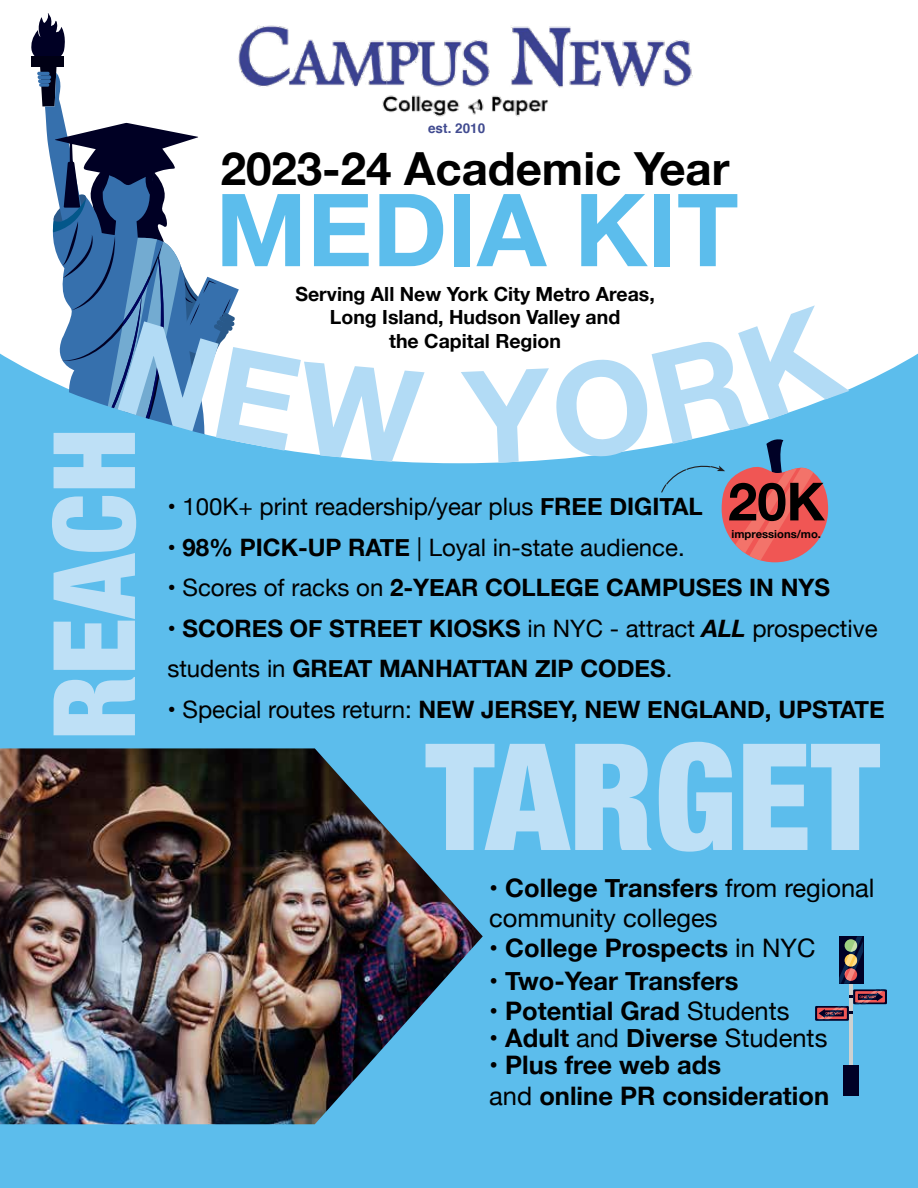
<style>
.page{position:relative;width:918px;height:1188px;background:#fff}
.page>*{position:absolute;margin:0;border:0;box-sizing:border-box;transform-origin:0 0}
.t1{font:900 condensed 148.65px "Helvetica Neue";color:#bee0f6}
.t2{font:900 condensed 114px "Helvetica Neue";color:#bee0f6}
.t3{font:700 100.95px "Helvetica Neue";color:#5cbdec}
.t4{font:700 52.65px "Helvetica Neue";color:#000}
.t5{font:700 45.6px "Helvetica Neue";color:#000}
.t6{font:700 25.5px/30.6px "Helvetica Neue";color:#000}
.t7{font:25.5px/30px "Helvetica Neue";color:#000}
.t8{font:700 24px/40.5px "Helvetica Neue";color:#000}
.t9{font:24px "Helvetica Neue";color:#000}
.t10{font:700 19.5px/23.4px "Helvetica Neue";color:#000;text-align:center}
.t11{font:700 13.5px "Helvetica";color:#414b90}
.t12{font:700 11.1px "Helvetica Neue";color:#000}
.s1{font-weight:700}
.s2{font-weight:400}
.s3{font-style:italic}
</style>
<div class="page">
<div style="left:0;top:132px;width:918px;height:1056px;background:#5cbdec"></div>
<svg style="left:0;top:132px;width:918px;height:331px;background:#f1f9fd"></svg>
<img style="left:425px;top:26px;width:268px;height:91px">
<img style="left:0;top:748px;width:483px;height:376px">
<hr style="left:849px;top:937px;width:4px;height:150px;background:#cfd1d0">
<div style="left:843px;top:1065px;width:16px;height:31px;background:#000126"></div>
<div style="left:853px;top:989px;width:34px;height:15px;background:#000126"></div>
<svg style="left:815px;top:1006px;width:34px;height:15px"></svg>
<svg style="left:816px;top:936px;width:69px;height:85px"></svg>
<svg style="left:31px;top:13px;width:394px;height:450px"></svg>
<svg style="left:461px;top:304px;width:388px;height:258px"></svg>
<p class="t11" style="left:428px;top:118px;width:59px">est. 2010</p>
<h3 class="t5" style="left:221px;top:133px;width:510px">2023-24 Academic Year</h3>
<h3 class="t3" style="left:215px;top:151px;width:525px">MEDIA KIT</h3>
<p class="t10" style="left:295px;top:283px;width:361px">Serving All New York City Metro Areas,<br>Long Island, Hudson Valley and<br>the Capital Region</p>
<h2 class="t2" style="left:1px;top:740px;width:314px;rotate:-90deg">REACH</h2>
<h3 class="t4" style="left:728px;top:460px;width:98px">20K</h3>
<p class="t12" style="left:732px;top:525px;width:91px">impressions/mo.</p>
<p class="t9" style="left:167px;top:489px;width:537px">• 100K+ print readership/year plus <span class="s1">FREE DIGITAL</span></p>
<p class="t9" style="left:167px;top:530px;width:519px"><span class="s1">• 98% PICK-UP RATE</span> | Loyal in-state audience.</p>
<p class="t8" style="left:167px;top:568px;width:664px"><span class="s2">• Scores of racks on</span> 2-YEAR COLLEGE CAMPUSES IN NYS</p>
<p class="t8" style="left:167px;top:609px;width:712px"><span class="s2">•</span> SCORES OF STREET KIOSKS <span class="s2">in NYC - attract</span> <span class="s3">ALL</span> <span class="s2">prospective students in</span> GREAT MANHATTAN ZIP CODES<span class="s2">.</span></p>
<p class="t8" style="left:167px;top:690px;width:719px"><span class="s2">• Special routes return:</span> NEW JERSEY, NEW ENGLAND, UPSTATE</p>
<h1 class="t1" style="left:426px;top:675px;width:456px">TARGET</h1>
<p class="t7" style="left:489px;top:874px;width:387px"><span class="s1">• College Transfers</span> from regional community colleges</p>
<p class="t6" style="left:489px;top:933px;width:328px">• College Prospects <span class="s2">in NYC</span></p>
<p class="t6" style="left:489px;top:966px;width:251px"><span class="s2">•</span> Two-Year Transfers</p>
<p class="t6" style="left:489px;top:997px;width:302px"><span class="s2">•</span> Potential Grad <span class="s2">Students</span></p>
<p class="t7" style="left:489px;top:1025px;width:340px">• <span class="s1">Adult</span> and <span class="s1">Diverse</span> Students</p>
<p class="t6" style="left:489px;top:1051px;width:341px"><span class="s2">•</span> Plus free web ads<br><span class="s2">and</span> online PR consideration</p>
</div>
